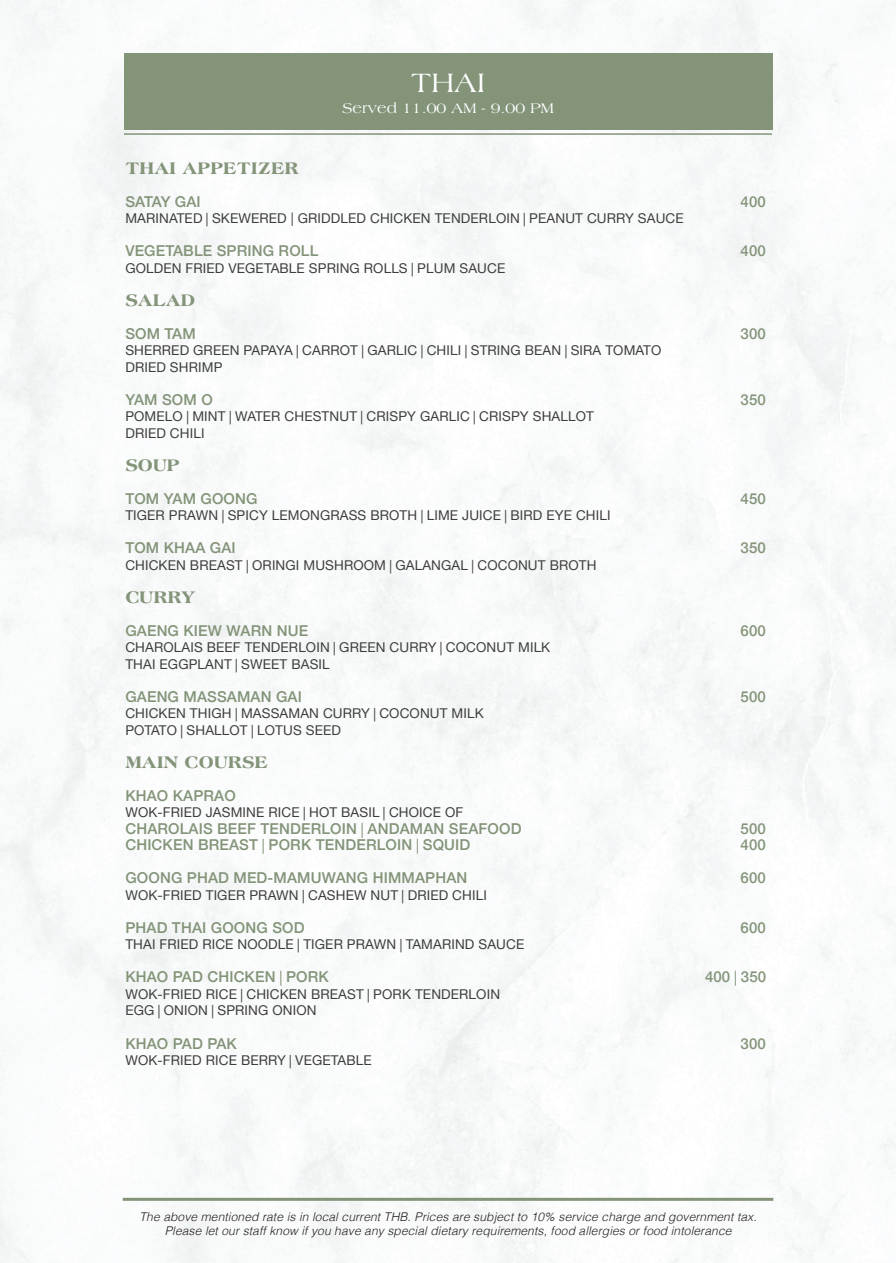
<style>
.page{position:relative;width:896px;height:1263px;background:#fff}
.page>*{position:absolute;margin:0;border:0;box-sizing:border-box;transform-origin:0 0}
.t1{font:28.5px "Americana";color:#fff}
.t2{font:800 18px "Americana";letter-spacing:.01em;color:#839479}
.t3{font:500 15px "Helvetica Neue";letter-spacing:.01em;color:#839479}
.t4{font:15px "Americana";letter-spacing:.01em;color:#fff}
.t5{font:500 15px "Helvetica Neue";letter-spacing:-.025em;color:#839479}
.t6{font:13.5px/16.5px "Helvetica Neue";letter-spacing:.01em;color:#3e3e3f}
.t7{font:italic 300 12px/14.4px "Helvetica";letter-spacing:.01em;color:#231f20;text-align:center}
.s1{font-family:"Myriad Pro"}
.s2{font-family:"Myriad Pro";font-weight:400}
</style>
<div class="page">
<hr style="left:124px;top:133px;width:647px;height:2px;background:#839479">
<div style="left:124px;top:53px;width:647px;height:77px;background:#839479"></div>
<hr style="left:123px;top:1198px;width:650px;height:3px;background:#839479">
<h1 class="t1" style="left:411px;top:66px;width:75px">THAI</h1>
<p class="t4" style="left:342px;top:99px;width:213px">Served 11.00 AM - 9.00 PM</p>
<h2 class="t2" style="left:125px;top:157px;width:175px">THAI APPETIZER</h2>
<p class="t5" style="left:125px;top:189px;width:77px">SATAY GAI</p>
<p class="t3" style="left:740px;top:189px;width:27px">400</p>
<p class="t6" style="left:125px;top:211px;width:559px">MARINATED <span class="s1">|</span> SKEWERED | GRIDDLED CHICKEN TENDERLOIN <span class="s1">|</span> PEANUT CURRY SAUCE</p>
<p class="t3" style="left:125px;top:239px;width:194px">VEGETABLE SPRING ROLL</p>
<p class="t3" style="left:740px;top:239px;width:27px">400</p>
<p class="t6" style="left:125px;top:261px;width:381px">GOLDEN FRIED VEGETABLE SPRING ROLLS <span class="s1">|</span> PLUM SAUCE</p>
<h2 class="t2" style="left:125px;top:289px;width:71px">SALAD</h2>
<p class="t3" style="left:125px;top:321px;width:72px">SOM TAM</p>
<p class="t3" style="left:740px;top:321px;width:27px">300</p>
<p class="t6" style="left:125px;top:343px;width:537px">SHERRED GREEN PAPAYA <span class="s1">|</span> CARROT <span class="s1">|</span> GARLIC <span class="s1">|</span> CHILI <span class="s1">|</span> STRING BEAN <span class="s1">|</span> SIRA TOMATO<br>DRIED SHRIMP</p>
<p class="t3" style="left:125px;top:387px;width:89px">YAM SOM O</p>
<p class="t3" style="left:740px;top:387px;width:27px">350</p>
<p class="t6" style="left:125px;top:409px;width:470px">POMELO <span class="s1">|</span> MINT <span class="s1">|</span> WATER CHESTNUT <span class="s1">|</span> CRISPY GARLIC <span class="s1">|</span> CRISPY SHALLOT<br>DRIED CHILI</p>
<h2 class="t2" style="left:125px;top:454px;width:56px">SOUP</h2>
<p class="t3" style="left:125px;top:486px;width:134px">TOM YAM GOONG</p>
<p class="t3" style="left:740px;top:486px;width:27px">450</p>
<p class="t6" style="left:125px;top:508px;width:486px">TIGER PRAWN <span class="s1">|</span> SPICY LEMONGRASS BROTH <span class="s1">|</span> LIME JUICE <span class="s1">|</span> BIRD EYE CHILI</p>
<p class="t3" style="left:125px;top:536px;width:112px">TOM KHAA GAI</p>
<p class="t3" style="left:740px;top:536px;width:27px">350</p>
<p class="t6" style="left:125px;top:558px;width:472px">CHICKEN BREAST <span class="s1">|</span> ORINGI MUSHROOM <span class="s1">|</span> GALANGAL <span class="s1">|</span> COCONUT BROTH</p>
<h2 class="t2" style="left:125px;top:586px;width:72px">CURRY</h2>
<p class="t3" style="left:125px;top:618px;width:184px">GAENG KIEW WARN NUE</p>
<p class="t3" style="left:740px;top:618px;width:27px">600</p>
<p class="t6" style="left:125px;top:640px;width:426px">CHAROLAIS BEEF TENDERLOIN <span class="s1">|</span> GREEN CURRY <span class="s1">|</span> COCONUT MILK<br>THAI EGGPLANT <span class="s1">|</span> SWEET BASIL</p>
<p class="t3" style="left:125px;top:684px;width:178px">GAENG MASSAMAN GAI</p>
<p class="t3" style="left:740px;top:684px;width:27px">500</p>
<p class="t6" style="left:125px;top:706px;width:360px">CHICKEN THIGH <span class="s1">|</span> MASSAMAN CURRY <span class="s1">|</span> COCONUT MILK<br>POTATO <span class="s1">|</span> SHALLOT <span class="s1">|</span> LOTUS SEED</p>
<h2 class="t2" style="left:125px;top:751px;width:144px">MAIN COURSE</h2>
<p class="t3" style="left:125px;top:783px;width:112px">KHAO KAPRAO</p>
<p class="t6" style="left:125px;top:805px;width:339px">WOK-FRIED JASMINE RICE <span class="s1">|</span> HOT BASIL <span class="s1">|</span> CHOICE OF</p>
<p class="t3" style="left:125px;top:816px;width:397px">CHAROLAIS BEEF TENDERLOIN <span class="s2">|</span> ANDAMAN SEAFOOD</p>
<p class="t3" style="left:740px;top:816px;width:27px">500</p>
<p class="t3" style="left:125px;top:833px;width:346px">CHICKEN BREAST <span class="s2">|</span> PORK TENDERLOIN <span class="s2">|</span> SQUID</p>
<p class="t3" style="left:740px;top:833px;width:27px">400</p>
<p class="t3" style="left:125px;top:866px;width:343px">GOONG PHAD MED-MAMUWANG HIMMAPHAN</p>
<p class="t3" style="left:740px;top:866px;width:27px">600</p>
<p class="t6" style="left:125px;top:888px;width:363px">WOK-FRIED TIGER PRAWN <span class="s1">|</span> CASHEW NUT <span class="s1">|</span> DRIED CHILI</p>
<p class="t3" style="left:125px;top:915px;width:181px">PHAD THAI GOONG SOD</p>
<p class="t3" style="left:740px;top:915px;width:27px">600</p>
<p class="t6" style="left:125px;top:937px;width:400px">THAI FRIED RICE NOODLE <span class="s1">|</span> TIGER PRAWN <span class="s1">|</span> TAMARIND SAUCE</p>
<p class="t3" style="left:125px;top:965px;width:205px">KHAO PAD CHICKEN <span class="s2">|</span> PORK</p>
<p class="t3" style="left:704px;top:965px;width:63px">400 <span class="s2">|</span> 350</p>
<p class="t6" style="left:125px;top:987px;width:376px">WOK-FRIED RICE <span class="s1">|</span> CHICKEN BREAST <span class="s1">|</span> PORK TENDERLOIN<br>EGG <span class="s1">|</span> ONION <span class="s1">|</span> SPRING ONION</p>
<p class="t3" style="left:125px;top:1031px;width:113px">KHAO PAD PAK</p>
<p class="t3" style="left:740px;top:1031px;width:27px">300</p>
<p class="t6" style="left:125px;top:1053px;width:248px">WOK-FRIED RICE BERRY <span class="s1">|</span> VEGETABLE</p>
<p class="t7" style="left:139px;top:1209px;width:618px">The above mentioned rate is in local current THB. Prices are subject to 10% service charge and government tax.<br>Please let our staff know if you have any special dietary requirements, food allergies or food intolerance</p>
</div>
